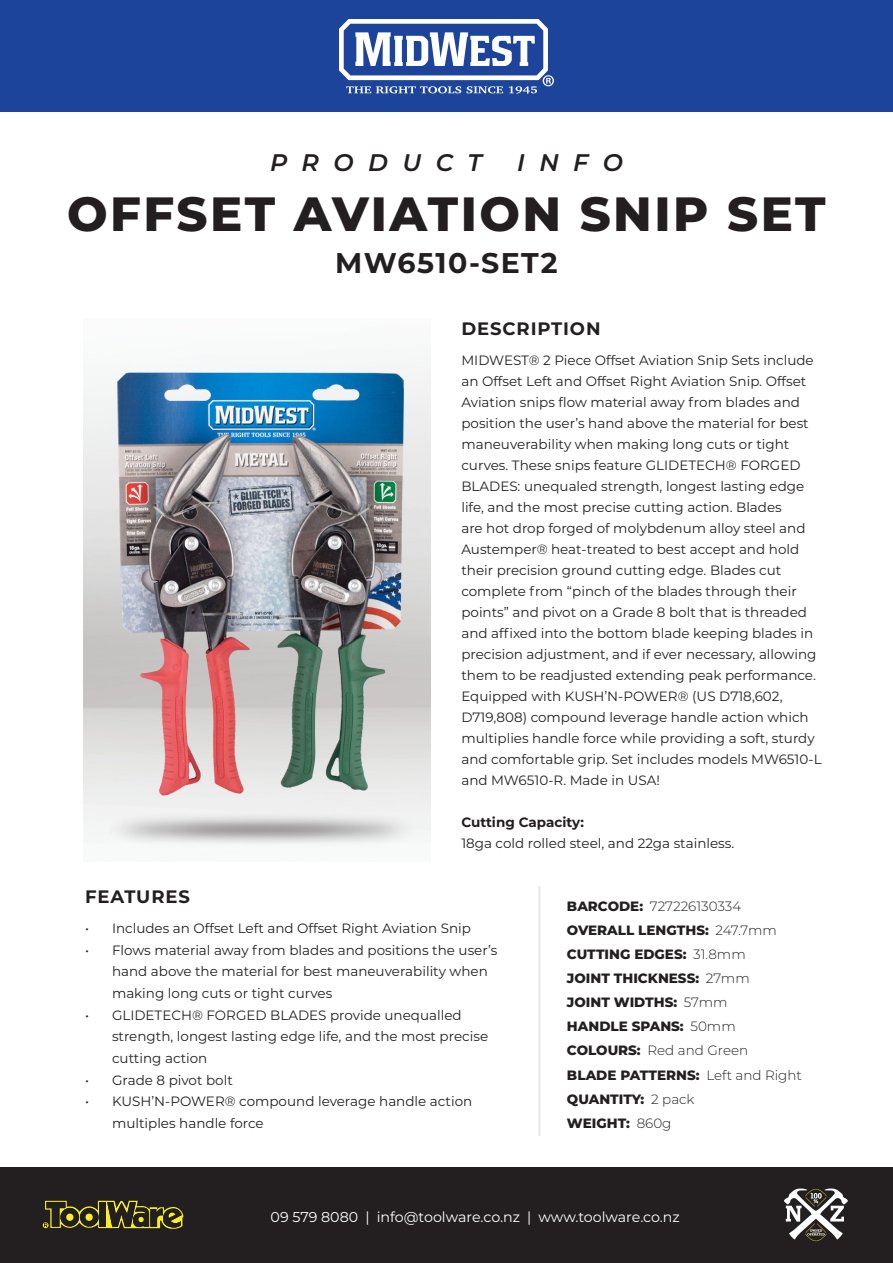
<style>
.page{position:relative;width:893px;height:1263px;background:#fff}
.page>*{position:absolute;margin:0;border:0;box-sizing:border-box;transform-origin:0 0}
.t1{font:800 48px "Montserrat";letter-spacing:.05em;color:#231f20}
.t2{font:700 28.5px "Montserrat";letter-spacing:.05em;color:#231f20}
.t3{font:italic 600 24px "Montserrat";letter-spacing:.6em;color:#231f20}
.t4{font:700 18px "Montserrat";letter-spacing:.05em;color:#231f20}
.t5{font:14.25px "Montserrat";color:#fff}
.Body_Text{font:13.5px/21px "Montserrat";color:#231f20}
.Specifications{font:800 13.5px "Montserrat";color:#231f20}
.Specifications-2{font:300 13.5px "Montserrat";color:#231f20}
.Bullet_Point{font:13.5px "Montserrat";color:#231f20}
.Bullet_Point-2{font:700 13.5px "Montserrat";color:#231f20}
.s1{font-weight:800}
.s2{font-weight:300}
</style>
<div class="page">
<div style="left:0;top:0;width:893px;height:111px;background:#1d449b"></div>
<svg style="left:339px;top:19px;width:215px;height:75px"></svg>
<div style="left:0;top:1167px;width:893px;height:96px;background:#231f20"></div>
<svg style="left:43px;top:1200px;width:141px;height:29px"></svg>
<svg style="left:784px;top:1188px;width:64px;height:53px"></svg>
<hr style="left:538px;top:886px;width:2px;height:250px;background:#e6e7e9">
<img style="left:110px;top:352px;width:299px;height:460px">
<p class="t3" style="left:270px;top:145px;width:213px">PRODUCT</p>
<p class="t3" style="left:517px;top:145px;width:107px">INFO</p>
<p class="t1" style="left:67px;top:179px;width:760px">OFFSET AVIATION SNIP SET</p>
<p class="t2" style="left:335px;top:243px;width:224px">MW6510-SET2</p>
<p class="t4" style="left:461px;top:316px;width:141px">DESCRIPTION</p>
<p class="Body_Text" style="left:461px;top:349px;width:362px">MIDWEST® 2 Piece Offset Aviation Snip Sets include an Offset Left and Offset Right Aviation Snip. Offset Aviation snips flow material away from blades and position the user’s hand above the material for best maneuverability when making long cuts or tight curves. These snips feature GLIDETECH® FORGED BLADES: unequaled strength, longest lasting edge life, and the most precise cutting action. Blades<br>are hot drop forged of molybdenum alloy steel and Austemper® heat-treated to best accept and hold their precision ground cutting edge. Blades cut complete from “pinch of the blades through their points” and pivot on a Grade 8 bolt that is threaded and affixed into the bottom blade keeping blades in precision adjustment, and if ever necessary, allowing them to be readjusted extending peak performance.<br>Equipped with KUSH’N-POWER® (US D718,602, D719,808) compound leverage handle action which multiplies handle force while providing a soft, sturdy and comfortable grip. Set includes models MW6510-L and MW6510-R. Made in USA!</p>
<p class="Bullet_Point-2" style="left:461px;top:812px;width:124px">Cutting Capacity:</p>
<p class="Bullet_Point" style="left:461px;top:834px;width:274px">18ga cold rolled steel, and 22ga stainless.</p>
<p class="t4" style="left:85px;top:884px;width:106px">FEATURES</p>
<p class="Body_Text" style="left:85px;top:917px;width:387px">• Includes an Offset Left and Offset Right Aviation Snip</p>
<p class="Body_Text" style="left:112px;top:938px;width:387px;line-height:21.6px;text-indent:-27px">• Flows material away from blades and positions the user’s hand above the material for best maneuverability when making long cuts or tight curves</p>
<p class="Body_Text" style="left:112px;top:1003px;width:378px;line-height:21.6px;text-indent:-27px">• GLIDETECH® FORGED BLADES provide unequalled strength, longest lasting edge life, and the most precise cutting action</p>
<p class="Body_Text" style="left:85px;top:1069px;width:149px">• Grade 8 pivot bolt</p>
<p class="Body_Text" style="left:112px;top:1090px;width:362px;line-height:21.6px;text-indent:-27px">• KUSH’N-POWER® compound leverage handle action multiples handle force</p>
<p class="Specifications-2" style="left:567px;top:897px;width:176px"><span class="s1">BARCODE:</span> 727226130334</p>
<p class="Specifications" style="left:567px;top:920px;width:211px">OVERALL LENGTHS: <span class="s2">247.7mm</span></p>
<p class="Specifications" style="left:567px;top:944px;width:180px">CUTTING EDGES: <span class="s2">31.8mm</span></p>
<p class="Specifications" style="left:567px;top:968px;width:184px">JOINT THICKNESS: <span class="s2">27mm</span></p>
<p class="Specifications" style="left:567px;top:992px;width:162px">JOINT WIDTHS: <span class="s2">57mm</span></p>
<p class="Specifications" style="left:567px;top:1017px;width:170px">HANDLE SPANS: <span class="s2">50mm</span></p>
<p class="Specifications-2" style="left:567px;top:1041px;width:183px"><span class="s1">COLOURS:</span> Red and Green</p>
<p class="Specifications" style="left:567px;top:1065px;width:236px">BLADE PATTERNS: <span class="s2">Left and Right</span></p>
<p class="Specifications" style="left:567px;top:1089px;width:129px">QUANTITY: <span class="s2">2 pack</span></p>
<p class="Specifications" style="left:567px;top:1113px;width:106px">WEIGHT: <span class="s2">860g</span></p>
<p class="t5" style="left:271px;top:1207px;width:411px">09 579 8080 | info@toolware.co.nz | www.toolware.co.nz</p>
</div>
